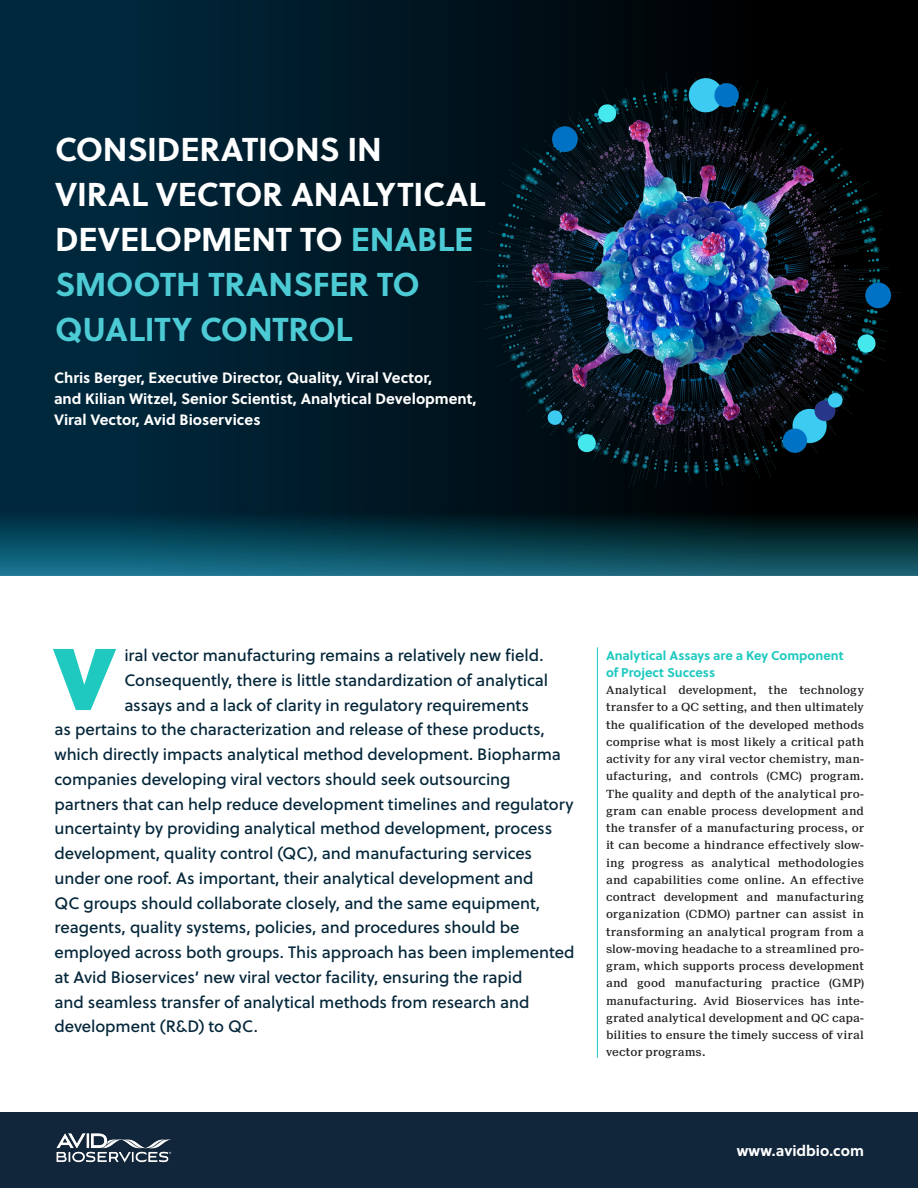
<style>
.page{position:relative;width:918px;height:1188px;background:#fff}
.page>*{position:absolute;margin:0;border:0;box-sizing:border-box;transform-origin:0 0}
.t1{font:114px "Soleil Xb";color:#1fc9c0}
.t2{font:700 33px/45px "Soleil";letter-spacing:-.005em;color:#fff}
.t3{font:700 33px "Soleil";letter-spacing:-.005em;color:#4dcbd5}
.Subhead{font:16.5px "Soleil Bk";letter-spacing:-.005em;color:#06283b}
.t4{font:700 15px "Soleil";color:#fff}
.Bodycopy_just{font:700 12.75px/17.2px "Soleil";color:#1fc9c0}
.Bodycopy_just-2{font:500 11.25px/17.2px "Suisse Neue";letter-spacing:.01em;color:#231f20;text-align:justify}
.s1{color:#4dcbd5}
</style>
<div class="page">
<img style="left:0;top:0;width:918px;height:576px">
<hr style="left:597px;top:647px;width:1px;height:411px;background:#1fc9c0">
<div style="left:0;top:1112px;width:918px;height:76px;background:#12263b"></div>
<img style="left:56px;top:1133px;width:116px;height:30px">
<img style="left:461px;top:65px;width:445px;height:445px">
<p class="t2" style="left:55px;top:125px;width:432px">CONSIDERATIONS IN<br>VIRAL VECTOR ANALYTICAL<br>DEVELOPMENT TO <span class="s1">ENABLE<br>SMOOTH TRANSFER TO</span></p>
<p class="t3" style="left:55px;top:303px;width:299px">QUALITY CONTROL</p>
<p class="t4" style="left:54px;top:366px;width:380px">Chris Berger, Executive Director, Quality, Viral Vector,</p>
<p class="t4" style="left:54px;top:387px;width:424px">and Kilian Witzel, Senior Scientist, Analytical Development,</p>
<p class="t4" style="left:54px;top:408px;width:208px">Viral Vector, Avid Bioservices</p>
<p class="Subhead" style="left:124px;top:643px;width:421px">iral vector manufacturing remains a relatively new field.</p>
<p class="Subhead" style="left:124px;top:668px;width:425px">Consequently, there is little standardization of analytical</p>
<p class="Subhead" style="left:124px;top:692px;width:406px">assays and a lack of clarity in regulatory requirements</p>
<p class="Subhead" style="left:55px;top:717px;width:492px">as pertains to the characterization and release of these products,</p>
<p class="Subhead" style="left:55px;top:742px;width:508px">which directly impacts analytical method development. Biopharma</p>
<p class="Subhead" style="left:55px;top:767px;width:457px">companies developing viral vectors should seek outsourcing</p>
<p class="Subhead" style="left:55px;top:791px;width:520px">partners that can help reduce development timelines and regulatory</p>
<p class="Subhead" style="left:55px;top:816px;width:499px">uncertainty by providing analytical method development, process</p>
<p class="Subhead" style="left:55px;top:841px;width:479px">development, quality control (QC), and manufacturing services</p>
<p class="Subhead" style="left:55px;top:866px;width:480px">under one roof. As important, their analytical development and</p>
<p class="Subhead" style="left:55px;top:890px;width:487px">QC groups should collaborate closely, and the same equipment,</p>
<p class="Subhead" style="left:55px;top:915px;width:467px">reagents, quality systems, policies, and procedures should be</p>
<p class="Subhead" style="left:55px;top:940px;width:521px">employed across both groups. This approach has been implemented</p>
<p class="Subhead" style="left:55px;top:965px;width:470px">at Avid Bioservices’ new viral vector facility, ensuring the rapid</p>
<p class="Subhead" style="left:55px;top:989px;width:477px">and seamless transfer of analytical methods from research and</p>
<p class="Subhead" style="left:55px;top:1014px;width:205px">development (R&amp;D) to QC.</p>
<p class="t1" style="left:52px;top:580px;width:66px">v</p>
<p class="Bodycopy_just" style="left:606px;top:646px;width:239px">Analytical Assays are a Key Component of Project Success</p>
<p class="Bodycopy_just-2" style="left:606px;top:682px;width:260px">Analytical development, the technology transfer to a QC setting, and then ultimately the qualification of the developed methods comprise what is most likely a critical path activity for any viral vector chemistry, man&shy;ufacturing, and controls (CMC) program.<br>The quality and depth of the analytical pro&shy;gram can enable process development and the transfer of a manufacturing process, or it can become a hindrance effectively slow&shy;ing progress as analytical methodologies and capabilities come online. An effective contract development and manufacturing organization (CDMO) partner can assist in transforming an analytical program from a slow-moving headache to a streamlined pro&shy;gram, which supports process development and good manufacturing practice (GMP) manufacturing. Avid Bioservices has inte&shy;grated analytical development and QC capa&shy;bilities to ensure the timely success of viral vector programs.</p>
<p class="t4" style="left:737px;top:1139px;width:129px">www.avidbio.com</p>
</div>
